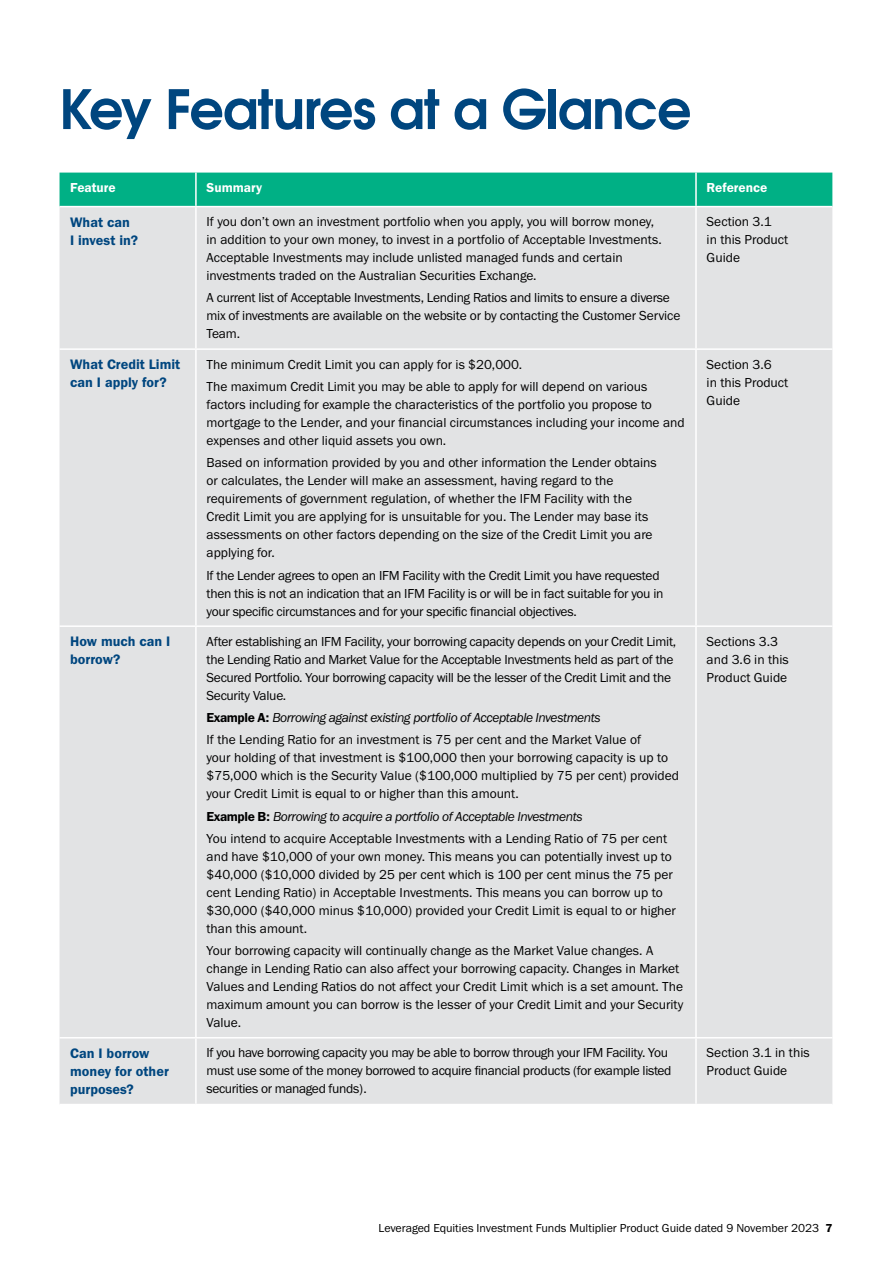
<style>
.page{position:relative;width:893px;height:1263px;background:#fff}
.page>*{position:absolute;margin:0;border:0;box-sizing:border-box;transform-origin:0 0}
.t1{font:700 54px "Te X Gyre Adventor";letter-spacing:-.02em;color:#00467f}
.t2{font:14.25px/18px "Franklin Gothic URW Dem";color:#00467f}
.t3{font:13.5px/18px "Franklin Gothic URW Boo";color:#000}
.t4{font:13.5px/18px "Franklin Gothic URW Boo";letter-spacing:-.02em;color:#000}
.t5{font:13.5px/18px "Franklin Gothic URW Boo";letter-spacing:-.025em;color:#000}
.t6{font:13.5px "Franklin Gothic URW Boo Ita";letter-spacing:-.03em;color:#000}
.t7{font:13.5px "Franklin Gothic URW Dem";color:#fff}
.t8{font:12px "Franklin Gothic URW Boo";color:#000}
.s1{font-family:"Franklin Gothic URW Dem"}
</style>
<div class="page">
<div style="left:60px;top:173px;width:772px;height:33px;background:#00b085"></div>
<div style="left:60px;top:207px;width:772px;height:897px;background:#e2e3e4"></div>
<hr style="left:195px;top:207px;width:2px;height:141px;background:#fff">
<hr style="left:695px;top:207px;width:2px;height:141px;background:#fff">
<hr style="left:60px;top:348px;width:136px;height:2px;background:#fff">
<hr style="left:196px;top:348px;width:500px;height:2px;background:#fff">
<hr style="left:195px;top:350px;width:2px;height:275px;background:#fff">
<hr style="left:696px;top:348px;width:136px;height:2px;background:#fff">
<hr style="left:695px;top:350px;width:2px;height:275px;background:#fff">
<hr style="left:60px;top:625px;width:136px;height:2px;background:#fff">
<hr style="left:196px;top:625px;width:500px;height:2px;background:#fff">
<hr style="left:195px;top:627px;width:2px;height:410px;background:#fff">
<hr style="left:696px;top:625px;width:136px;height:2px;background:#fff">
<hr style="left:695px;top:627px;width:2px;height:410px;background:#fff">
<hr style="left:60px;top:1037px;width:136px;height:1px;background:#fff">
<hr style="left:196px;top:1037px;width:500px;height:1px;background:#fff">
<hr style="left:195px;top:1038px;width:2px;height:66px;background:#fff">
<hr style="left:696px;top:1037px;width:136px;height:1px;background:#fff">
<hr style="left:695px;top:1038px;width:2px;height:66px;background:#fff">
<hr style="left:195px;top:173px;width:2px;height:33px;background:#fff">
<hr style="left:695px;top:173px;width:2px;height:33px;background:#fff">
<h1 class="t1" style="left:60px;top:62px;width:634px">Key Features at a Glance</h1>
<p class="t7" style="left:70px;top:179px;width:47px">Feature</p>
<p class="t7" style="left:207px;top:179px;width:57px">Summary</p>
<p class="t7" style="left:707px;top:179px;width:62px">Reference</p>
<p class="t2" style="left:70px;top:213px;width:69px">What can<br>I invest in?</p>
<p class="t3" style="left:207px;top:212px;width:457px">If you don’t own an investment portfolio when you apply, you will borrow money, in addition to your own money, to invest in a portfolio of Acceptable Investments.<br>Acceptable Investments may include unlisted managed funds and certain investments traded on the Australian Securities Exchange.</p>
<p class="t4" style="left:207px;top:289px;width:475px">A current list of Acceptable Investments, Lending Ratios and limits to ensure a diverse mix of investments are available on the website or by contacting the Customer Service<br>Team.</p>
<p class="t3" style="left:707px;top:212px;width:83px">Section 3.1<br>in this Product<br>Guide</p>
<p class="t2" style="left:70px;top:355px;width:112px">What Credit Limit can I apply for?</p>
<p class="t3" style="left:207px;top:353px;width:442px;line-height:22.2px">The minimum Credit Limit you can apply for is $20,000.<br>The maximum Credit Limit you may be able to apply for will depend on various</p>
<p class="t3" style="left:207px;top:395px;width:480px">factors including for example the characteristics of the portfolio you propose to mortgage to the Lender, and your financial circumstances including your income and expenses and other liquid assets you own.</p>
<p class="t3" style="left:207px;top:453px;width:452px">Based on information provided by you and other information the Lender obtains or calculates, the Lender will make an assessment, having regard to the requirements of government regulation, of whether the IFM Facility with the Credit Limit you are applying for is unsuitable for you. The Lender may base its assessments on other factors depending on the size of the Credit Limit you are applying for.</p>
<p class="t4" style="left:207px;top:566px;width:458px">If the Lender agrees to open an IFM Facility with the Credit Limit you have requested then this is not an indication that an IFM Facility is or will be in fact suitable for you in your specific circumstances and for your specific financial objectives.</p>
<p class="t2" style="left:70px;top:632px;width:102px">How much can I borrow?</p>
<p class="t4" style="left:207px;top:632px;width:471px">After establishing an IFM Facility, your borrowing capacity depends on your Credit Limit, the Lending Ratio and Market Value for the Acceptable Investments held as part of the Secured Portfolio. Your borrowing capacity will be the lesser of the Credit Limit and the Security Value.</p>
<p class="t6" style="left:207px;top:709px;width:396px"><span class="s1">Example A:</span> Borrowing against existing portfolio of Acceptable Investments</p>
<p class="t3" style="left:207px;top:730px;width:474px">If the Lending Ratio for an investment is 75 per cent and the Market Value of<br>your holding of that investment is $100,000 then your borrowing capacity is up to $75,000 which is the Security Value ($100,000 multiplied by 75 per cent) provided your Credit Limit is equal to or higher than this amount.</p>
<p class="t6" style="left:207px;top:807px;width:378px"><span class="s1">Example B:</span> Borrowing to acquire a portfolio of Acceptable Investments</p>
<p class="t3" style="left:207px;top:829px;width:471px">You intend to acquire Acceptable Investments with a Lending Ratio of 75 per cent and have $10,000 of your own money. This means you can potentially invest up to $40,000 ($10,000 divided by 25 per cent which is 100 per cent minus the 75 per cent Lending Ratio) in Acceptable Investments. This means you can borrow up to $30,000 ($40,000 minus $10,000) provided your Credit Limit is equal to or higher than this amount.</p>
<p class="t3" style="left:207px;top:941px;width:478px">Your borrowing capacity will continually change as the Market Value changes. A change in Lending Ratio can also affect your borrowing capacity. Changes in Market Values and Lending Ratios do not affect your Credit Limit which is a set amount. The maximum amount you can borrow is the lesser of your Credit Limit and your Security Value.</p>
<p class="t3" style="left:707px;top:355px;width:83px">Section 3.6<br>in this Product<br>Guide</p>
<p class="t3" style="left:707px;top:632px;width:84px">Sections 3.3 and 3.6 in this<br>Product Guide</p>
<p class="t2" style="left:70px;top:1044px;width:100px">Can I borrow money for other purposes?</p>
<p class="t5" style="left:207px;top:1044px;width:466px">If you have borrowing capacity you may be able to borrow through your IFM Facility. You must use some of the money borrowed to acquire financial products (for example listed securities or managed funds).</p>
<p class="t3" style="left:707px;top:1044px;width:105px">Section 3.1 in this<br>Product Guide</p>
<p class="t8" style="left:379px;top:1220px;width:455px">Leveraged Equities Investment Funds Multiplier Product Guide dated 9 November 2023 <span class="s1">7</span></p>
</div>
